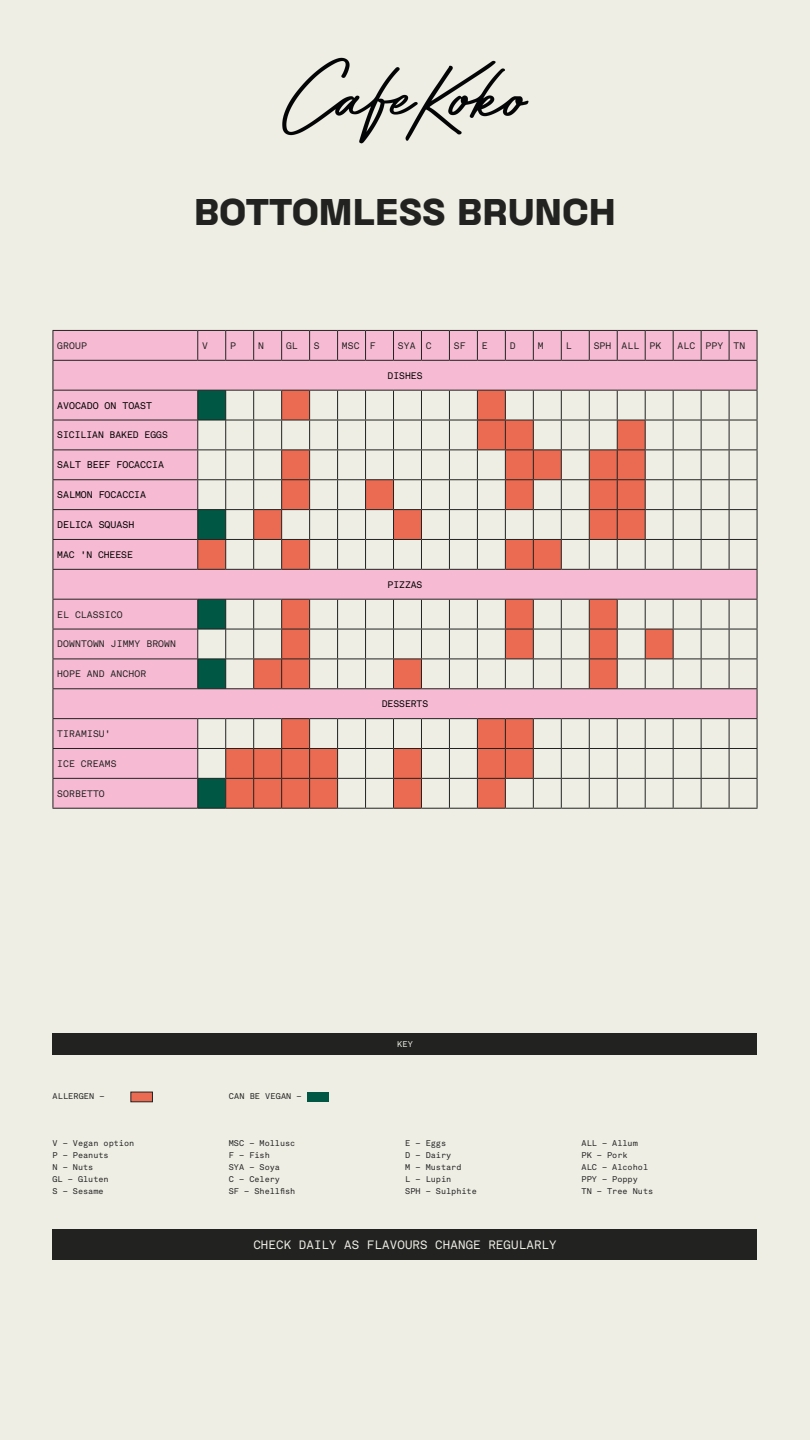
<style>
.page{position:relative;width:810px;height:1440px;background:#efeee5}
.page>*{position:absolute;margin:0;border:0;box-sizing:border-box;transform-origin:0 0}
.t1{font:800 32.47px "Kurdis";letter-spacing:.025em;color:#222221}
.t2{font:12px "Akkurat Mono";letter-spacing:.015em;color:#efeee5}
.t3{font:9.52px "Akkurat Mono";color:#000}
.t4{font:9.38px "Akkurat Mono";letter-spacing:.015em;color:#222221}
.t5{font:9.38px "Akkurat Mono";color:#000}
.t6{font:8.25px/12px "Akkurat Mono";color:#222221}
.t7{font:8.25px "Akkurat Mono";color:#efeee5}
</style>
<div class="page">
<svg style="left:53px;top:331px;width:144px;height:477px;background:#e9b2c8"></svg>
<hr style="left:52px;top:330px;width:146px;height:1px;background:#222221">
<hr style="left:52px;top:360px;width:146px;height:1px;background:#222221">
<hr style="left:52px;top:390px;width:146px;height:1px;background:#222221">
<hr style="left:52px;top:420px;width:146px;height:1px;background:#222221">
<hr style="left:52px;top:449px;width:146px;height:1px;background:#222221">
<hr style="left:52px;top:479px;width:146px;height:1px;background:#222221">
<hr style="left:52px;top:509px;width:146px;height:1px;background:#222221">
<hr style="left:52px;top:539px;width:146px;height:1px;background:#222221">
<hr style="left:52px;top:569px;width:146px;height:1px;background:#222221">
<hr style="left:52px;top:599px;width:146px;height:1px;background:#222221">
<hr style="left:52px;top:629px;width:146px;height:1px;background:#222221">
<hr style="left:52px;top:658px;width:146px;height:1px;background:#222221">
<hr style="left:52px;top:688px;width:146px;height:1px;background:#222221">
<hr style="left:52px;top:718px;width:146px;height:1px;background:#222221">
<hr style="left:52px;top:748px;width:146px;height:1px;background:#222221">
<hr style="left:52px;top:778px;width:146px;height:1px;background:#222221">
<svg style="left:52px;top:331px;width:1px;height:477px"></svg>
<hr style="left:52px;top:808px;width:146px;height:1px;background:#222221">
<svg style="left:197px;top:330px;width:561px;height:479px"></svg>
<div style="left:52px;top:1033px;width:706px;height:22px;background:#222221"></div>
<div style="left:52px;top:1229px;width:706px;height:31px;background:#222221"></div>
<div style="left:307px;top:1092px;width:22px;height:10px;background:#005844"></div>
<div style="left:131px;top:1092px;width:22px;height:10px;background:#eb6b52"></div>
<img style="left:282px;top:57px;width:247px;height:87px">
<h1 class="t1" style="left:195px;top:188px;width:422px">BOTTOMLESS BRUNCH</h1>
<p class="t4" style="left:57px;top:340px;width:31px">GROUP</p>
<p class="t4" style="left:202px;top:340px;width:7px">V</p>
<p class="t4" style="left:230px;top:340px;width:7px">P</p>
<p class="t4" style="left:258px;top:340px;width:7px">N</p>
<p class="t4" style="left:286px;top:340px;width:13px">GL</p>
<p class="t4" style="left:314px;top:340px;width:7px">S</p>
<p class="t4" style="left:342px;top:340px;width:35px">MSC F</p>
<p class="t4" style="left:398px;top:340px;width:35px">SYA C</p>
<p class="t4" style="left:454px;top:340px;width:13px">SF</p>
<p class="t4" style="left:482px;top:340px;width:7px">E</p>
<p class="t4" style="left:510px;top:340px;width:7px">D</p>
<p class="t4" style="left:538px;top:340px;width:7px">M</p>
<p class="t4" style="left:566px;top:340px;width:7px">L</p>
<p class="t4" style="left:594px;top:340px;width:69px">SPH ALL PK</p>
<p class="t4" style="left:678px;top:340px;width:69px">ALC PPY TN</p>
<p class="t5" style="left:388px;top:370px;width:36px">DISHES</p>
<p class="t3" style="left:57px;top:400px;width:96px">AVOCADO ON TOAST</p>
<p class="t5" style="left:57px;top:429px;width:112px">SICILIAN BAKED EGGS</p>
<p class="t3" style="left:57px;top:459px;width:108px">SALT BEEF FOCACCIA</p>
<p class="t3" style="left:57px;top:489px;width:90px">SALMON FOCACCIA</p>
<p class="t3" style="left:57px;top:519px;width:79px">DELICA SQUASH</p>
<p class="t5" style="left:57px;top:549px;width:77px">MAC 'N CHEESE</p>
<p class="t5" style="left:388px;top:579px;width:36px">PIZZAS</p>
<p class="t4" style="left:57px;top:609px;width:67px">EL CLASSICO</p>
<p class="t4" style="left:57px;top:638px;width:120px">DOWNTOWN JIMMY BROWN</p>
<p class="t4" style="left:57px;top:668px;width:90px">HOPE AND ANCHOR</p>
<p class="t5" style="left:382px;top:698px;width:48px">DESSERTS</p>
<p class="t4" style="left:57px;top:728px;width:55px">TIRAMISU'</p>
<p class="t4" style="left:57px;top:758px;width:61px">ICE CREAMS</p>
<p class="t4" style="left:57px;top:788px;width:49px">SORBETTO</p>
<p class="t6" style="left:53px;top:1091px;width:54px">ALLERGEN –</p>
<p class="t6" style="left:229px;top:1091px;width:74px">CAN BE VEGAN –</p>
<p class="t7" style="left:397px;top:1039px;width:17px">KEY</p>
<p class="t6" style="left:52px;top:1138px;width:83px">V – Vegan option<br>P – Peanuts<br>N – Nuts<br>GL – Gluten<br>S – Sesame</p>
<p class="t6" style="left:229px;top:1138px;width:68px">MSC – Mollusc<br>F – Fish<br>SYA – Soya<br>C – Celery<br>SF – Shellfish</p>
<p class="t6" style="left:405px;top:1138px;width:73px">E – Eggs<br>D – Dairy<br>M – Mustard<br>L – Lupin<br>SPH – Sulphite</p>
<p class="t6" style="left:582px;top:1138px;width:73px">ALL – Allum<br>PK – Pork<br>ALC – Alcohol<br>PPY – Poppy<br>TN – Tree Nuts</p>
<h2 class="t2" style="left:253px;top:1237px;width:305px">CHECK DAILY AS FLAVOURS CHANGE REGULARLY</h2>
</div>
